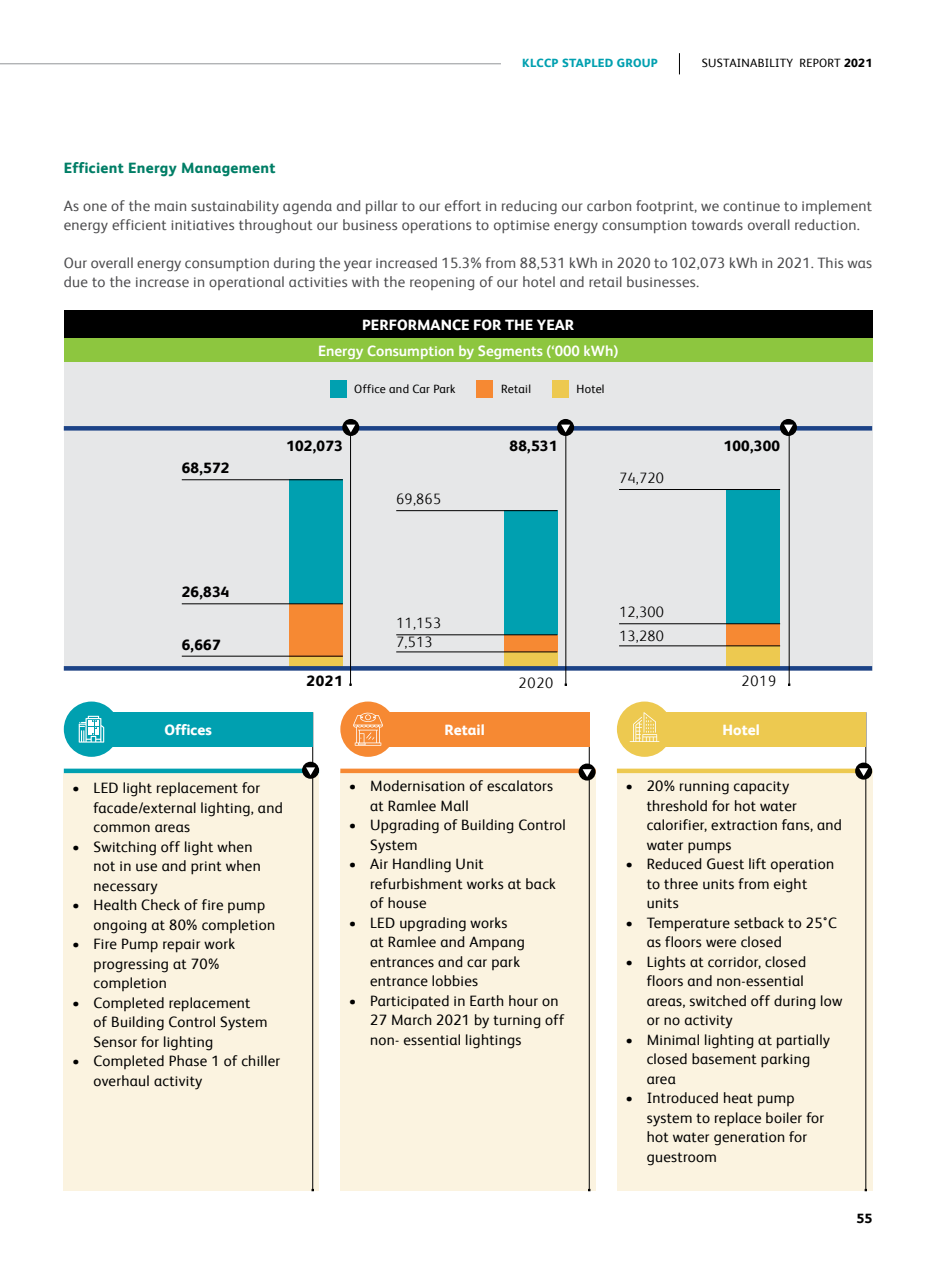
<style>
.page{position:relative;width:936px;height:1276px;background:#fff}
.page>*{position:absolute;margin:0;border:0;box-sizing:border-box;transform-origin:0 0}
.t1{font:15px/19.5px "FS Albert Pro";letter-spacing:.02em;color:#000}
.t2{font:15px/19.5px "FS Albert Pro";letter-spacing:.02em;color:#4d4d4f}
.t3{font:300 15px "FS Albert Pro";letter-spacing:.02em;color:#000}
.t4{font:800 15px "FS Albert Pro";letter-spacing:.02em;color:#000}
.t5{font:800 15px "FS Albert Pro";color:#fff}
.t6{font:700 15px "FS Albert Pro";color:#fff}
.t7{font:800 15px "FS Albert Pro";letter-spacing:.02em;color:#007e66}
.t8{font:800 13.5px "FS Albert Pro";color:#000}
.t9{font:12px "FS Albert Pro";letter-spacing:.02em;color:#000}
.t10{font:800 12px "FS Albert Pro";letter-spacing:.02em;color:#00a0b0}
.s1{font-weight:800}
</style>
<div class="page">
<hr style="left:0;top:64px;width:501px;height:1px;background:#939598">
<svg style="left:679px;top:53px;width:1px;height:21px"></svg>
<div style="left:64px;top:773px;width:255px;height:418px;background:#fbf3e0"></div>
<div style="left:64px;top:768px;width:255px;height:5px;background:#00a0b0"></div>
<hr style="left:312px;top:712px;width:1px;height:477px;background:#000">
<div style="left:302px;top:762px;width:17px;height:17px;background:#000;border-radius:50%"></div>
<svg style="left:306px;top:767px;width:9px;height:8px"></svg>
<div style="left:82px;top:712px;width:231px;height:34px;background:#00a0b0"></div>
<div style="left:64px;top:701px;width:55px;height:56px;background:#00a0b0;border-radius:50%"></div>
<svg style="left:79px;top:716px;width:25px;height:26px"></svg>
<div style="left:340px;top:771px;width:255px;height:420px;background:#fbf3e0"></div>
<div style="left:340px;top:768px;width:255px;height:5px;background:#f68933"></div>
<hr style="left:589px;top:712px;width:1px;height:477px;background:#000">
<div style="left:578px;top:763px;width:17px;height:17px;background:#000;border-radius:50%"></div>
<svg style="left:582px;top:769px;width:9px;height:8px"></svg>
<div style="left:358px;top:712px;width:231px;height:34px;background:#f68933"></div>
<div style="left:340px;top:701px;width:55px;height:56px;background:#f68933;border-radius:50%"></div>
<svg style="left:353px;top:712px;width:30px;height:33px"></svg>
<div style="left:617px;top:771px;width:255px;height:420px;background:#fbf3e0"></div>
<div style="left:617px;top:768px;width:255px;height:5px;background:#edc950"></div>
<hr style="left:865px;top:712px;width:1px;height:477px;background:#000">
<div style="left:855px;top:762px;width:17px;height:17px;background:#000;border-radius:50%"></div>
<svg style="left:859px;top:768px;width:9px;height:8px"></svg>
<div style="left:634px;top:712px;width:232px;height:34px;background:#edc950"></div>
<div style="left:617px;top:701px;width:55px;height:56px;background:#edc950;border-radius:50%"></div>
<svg style="left:629px;top:712px;width:30px;height:30px"></svg>
<div style="left:64px;top:310px;width:808px;height:28px;background:#000"></div>
<div style="left:64px;top:338px;width:808px;height:25px;background:#8dc63f"></div>
<div style="left:64px;top:363px;width:808px;height:308px;background:#e6e7e8"></div>
<div style="left:330px;top:380px;width:16px;height:17px;background:#00a0b0"></div>
<div style="left:477px;top:380px;width:16px;height:17px;background:#f68933"></div>
<div style="left:552px;top:380px;width:16px;height:17px;background:#edc950"></div>
<div style="left:726px;top:646px;width:54px;height:24px;background:#edc950"></div>
<div style="left:504px;top:651px;width:53px;height:19px;background:#edc950"></div>
<div style="left:289px;top:656px;width:54px;height:14px;background:#edc950"></div>
<svg style="left:64px;top:666px;width:808px;height:4px;background:#204688"></svg>
<div style="left:726px;top:624px;width:54px;height:22px;background:#f68933"></div>
<div style="left:726px;top:490px;width:54px;height:134px;background:#00a0b0"></div>
<div style="left:504px;top:635px;width:53px;height:17px;background:#f68933"></div>
<div style="left:504px;top:511px;width:53px;height:124px;background:#00a0b0"></div>
<div style="left:289px;top:604px;width:54px;height:52px;background:#f68933"></div>
<div style="left:289px;top:480px;width:54px;height:124px;background:#00a0b0"></div>
<svg style="left:64px;top:426px;width:808px;height:4px;background:#1f4688"></svg>
<hr style="left:565px;top:427px;width:1px;height:257px;background:#000">
<div style="left:557px;top:419px;width:17px;height:17px;background:#000;border-radius:50%"></div>
<svg style="left:561px;top:424px;width:9px;height:8px"></svg>
<hr style="left:788px;top:427px;width:1px;height:257px;background:#000">
<div style="left:779px;top:419px;width:17px;height:17px;background:#000;border-radius:50%"></div>
<svg style="left:784px;top:424px;width:9px;height:8px"></svg>
<hr style="left:350px;top:427px;width:1px;height:257px;background:#000">
<div style="left:342px;top:419px;width:17px;height:17px;background:#000;border-radius:50%"></div>
<svg style="left:346px;top:424px;width:9px;height:8px"></svg>
<hr style="left:619px;top:645px;width:161px;height:1px;background:#000">
<hr style="left:619px;top:623px;width:161px;height:1px;background:#000">
<hr style="left:396px;top:510px;width:161px;height:1px;background:#000">
<hr style="left:396px;top:634px;width:161px;height:1px;background:#000">
<hr style="left:396px;top:651px;width:161px;height:1px;background:#000">
<hr style="left:182px;top:656px;width:161px;height:1px;background:#000">
<hr style="left:182px;top:603px;width:161px;height:1px;background:#000">
<hr style="left:182px;top:479px;width:161px;height:1px;background:#000">
<hr style="left:619px;top:489px;width:161px;height:1px;background:#000">
<p class="t10" style="left:522px;top:53px;width:137px">KLCCP STAPLED GROUP</p>
<p class="t9" style="left:702px;top:54px;width:172px">SUSTAINABILITY REPORT <span class="s1">2021</span></p>
<p class="t7" style="left:64px;top:156px;width:213px">Efficient Energy Management</p>
<p class="t2" style="left:64px;top:195px;width:809px">As one of the main sustainability agenda and pillar to our effort in reducing our carbon footprint, we continue to implement energy efficient initiatives throughout our business operations to optimise energy consumption towards overall reduction.</p>
<p class="t2" style="left:64px;top:252px;width:809px">Our overall energy consumption during the year increased 15.3% from 88,531 kWh in 2020 to 102,073 kWh in 2021. This was due to the increase in operational activities with the reopening of our hotel and retail businesses.</p>
<p class="t5" style="left:362px;top:313px;width:213px">PERFORMANCE FOR THE YEAR</p>
<p class="t6" style="left:318px;top:341px;width:302px">Energy Consumption by Segments (‘000 kWh)</p>
<p class="t9" style="left:354px;top:380px;width:103px">Office and Car Park</p>
<p class="t9" style="left:501px;top:380px;width:31px">Retail</p>
<p class="t9" style="left:576px;top:380px;width:30px">Hotel</p>
<p class="t4" style="left:182px;top:456px;width:49px">68,572</p>
<p class="t4" style="left:286px;top:434px;width:58px">102,073</p>
<p class="t3" style="left:396px;top:488px;width:46px">69,865</p>
<p class="t4" style="left:509px;top:434px;width:49px">88,531</p>
<p class="t4" style="left:182px;top:580px;width:49px">26,834</p>
<p class="t3" style="left:396px;top:613px;width:46px">11,153</p>
<p class="t4" style="left:182px;top:632px;width:40px">6,667</p>
<p class="t3" style="left:396px;top:632px;width:38px">7,513</p>
<p class="t5" style="left:164px;top:718px;width:49px">Offices</p>
<p class="t4" style="left:306px;top:669px;width:38px">2021</p>
<p class="t5" style="left:444px;top:718px;width:42px">Retail</p>
<p class="t3" style="left:518px;top:672px;width:36px">2020</p>
<p class="t3" style="left:619px;top:467px;width:46px">74,720</p>
<p class="t3" style="left:619px;top:602px;width:46px">12,300</p>
<p class="t3" style="left:619px;top:625px;width:46px">13,280</p>
<p class="t4" style="left:723px;top:434px;width:58px">100,300</p>
<p class="t3" style="left:741px;top:670px;width:36px">2019</p>
<p class="t5" style="left:722px;top:718px;width:39px">Hotel</p>
<p class="t1" style="left:94px;top:777px;width:191px;text-indent:-21px">• LED light replacement for facade/external lighting, and common areas</p>
<p class="t1" style="left:94px;top:835px;width:169px;text-indent:-21px">• Switching off light when not in use and print when necessary</p>
<p class="t1" style="left:94px;top:894px;width:183px;text-indent:-21px">• Health Check of fire pump ongoing at 80% completion</p>
<p class="t1" style="left:94px;top:933px;width:143px;text-indent:-21px">• Fire Pump repair work progressing at 70% completion</p>
<p class="t1" style="left:94px;top:991px;width:175px;text-indent:-21px">• Completed replacement of Building Control System<br>Sensor for lighting</p>
<p class="t1" style="left:94px;top:1050px;width:188px;text-indent:-21px">• Completed Phase 1 of chiller overhaul activity</p>
<p class="t1" style="left:370px;top:775px;width:185px;text-indent:-21px">• Modernisation of escalators at Ramlee Mall</p>
<p class="t1" style="left:370px;top:814px;width:197px;text-indent:-21px">• Upgrading of Building Control<br>System</p>
<p class="t1" style="left:370px;top:853px;width:187px;text-indent:-21px">• Air Handling Unit refurbishment works at back of house</p>
<p class="t1" style="left:370px;top:911px;width:156px;text-indent:-21px">• LED upgrading works<br>at Ramlee and Ampang entrances and car park entrance lobbies</p>
<p class="t1" style="left:370px;top:989px;width:195px;text-indent:-21px">• Participated in Earth hour on<br>27 March 2021 by turning off non- essential lightings</p>
<p class="t1" style="left:646px;top:775px;width:197px;text-indent:-21px">• 20% running capacity threshold for hot water calorifier, extraction fans, and water pumps</p>
<p class="t1" style="left:646px;top:853px;width:189px;text-indent:-21px">• Reduced Guest lift operation to three units from eight units</p>
<p class="t1" style="left:646px;top:911px;width:192px;text-indent:-21px">• Temperature setback to 25˚C as floors were closed</p>
<p class="t1" style="left:646px;top:950px;width:197px;text-indent:-21px">• Lights at corridor, closed floors and non-essential areas, switched off during low or no activity</p>
<p class="t1" style="left:646px;top:1028px;width:185px;text-indent:-21px">• Minimal lighting at partially closed basement parking area</p>
<p class="t1" style="left:646px;top:1087px;width:179px;text-indent:-21px">• Introduced heat pump system to replace boiler for hot water generation for guestroom</p>
<p class="t8" style="left:856px;top:1207px;width:17px">55</p>
</div>
